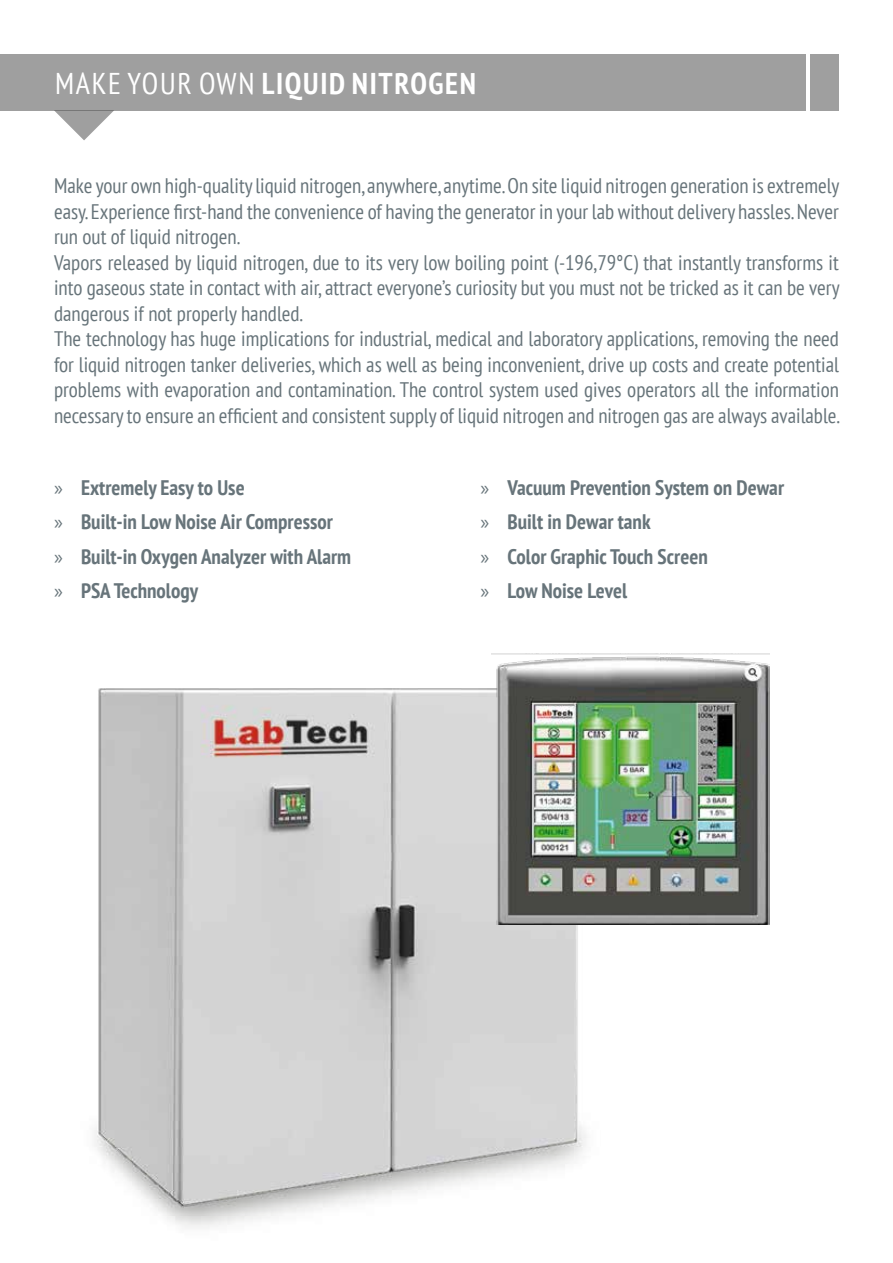
<style>
.page{position:relative;width:893px;height:1263px;background:#fff}
.page>*{position:absolute;margin:0;border:0;box-sizing:border-box;transform-origin:0 0}
.t1{font:700 condensed 30px "PT Sans";letter-spacing:.055em;color:#fff}
.t2{font:condensed 21px/25.5px "PT Sans";color:#67747a}
.t3{font:700 condensed 21px/34.5px "PT Sans";color:#67747a}
.s1{font-weight:400}
.s2{font-family:"Myriad Pro";font-weight:400;font-stretch:normal}
</style>
<div class="page">
<div style="left:0;top:54px;width:805px;height:56px;background:#9f9f9f"></div>
<div style="left:811px;top:54px;width:28px;height:56px;background:#9f9f9f"></div>
<svg style="left:54px;top:110px;width:60px;height:30px"></svg>
<img style="left:94px;top:689px;width:506px;height:539px">
<img style="left:491px;top:653px;width:279px;height:271px">
<h1 class="t1" style="left:55px;top:63px;width:422px"><span class="s1">MAKE YOUR OWN</span> LIQUID NITROGEN</h1>
<p class="t2" style="left:54px;top:173px;width:788px">Make your own high-quality liquid nitrogen, anywhere, anytime. On site liquid nitrogen generation is extremely easy. Experience first-hand the convenience of having the generator in your lab without delivery hassles. Never run out of liquid nitrogen.<br>Vapors released by liquid nitrogen, due to its very low boiling point (-196,79°C) that instantly transforms it into gaseous state in contact with air, attract everyone’s curiosity but you must not be tricked as it can be very dangerous if not properly handled.<br>The technology has huge implications for industrial, medical and laboratory applications, removing the need for liquid nitrogen tanker deliveries, which as well as being inconvenient, drive up costs and create potential problems with evaporation and contamination. The control system used gives operators all the information necessary to ensure an efficient and consistent supply of liquid nitrogen and nitrogen gas are always available.</p>
<p class="t3" style="left:54px;top:470px;width:299px"><span class="s2">»</span> Extremely Easy to Use<br><span class="s2">»</span> Built-in Low Noise Air Compressor<br><span class="s2">»</span> Built-in Oxygen Analyzer with Alarm <span class="s2">»</span> PSA Technology</p>
<p class="t3" style="left:481px;top:470px;width:305px"><span class="s2">»</span> Vacuum Prevention System on Dewar <span class="s2">»</span> Built in Dewar tank<br><span class="s2">»</span> Color Graphic Touch Screen<br><span class="s2">»</span> Low Noise Level</p>
</div>
